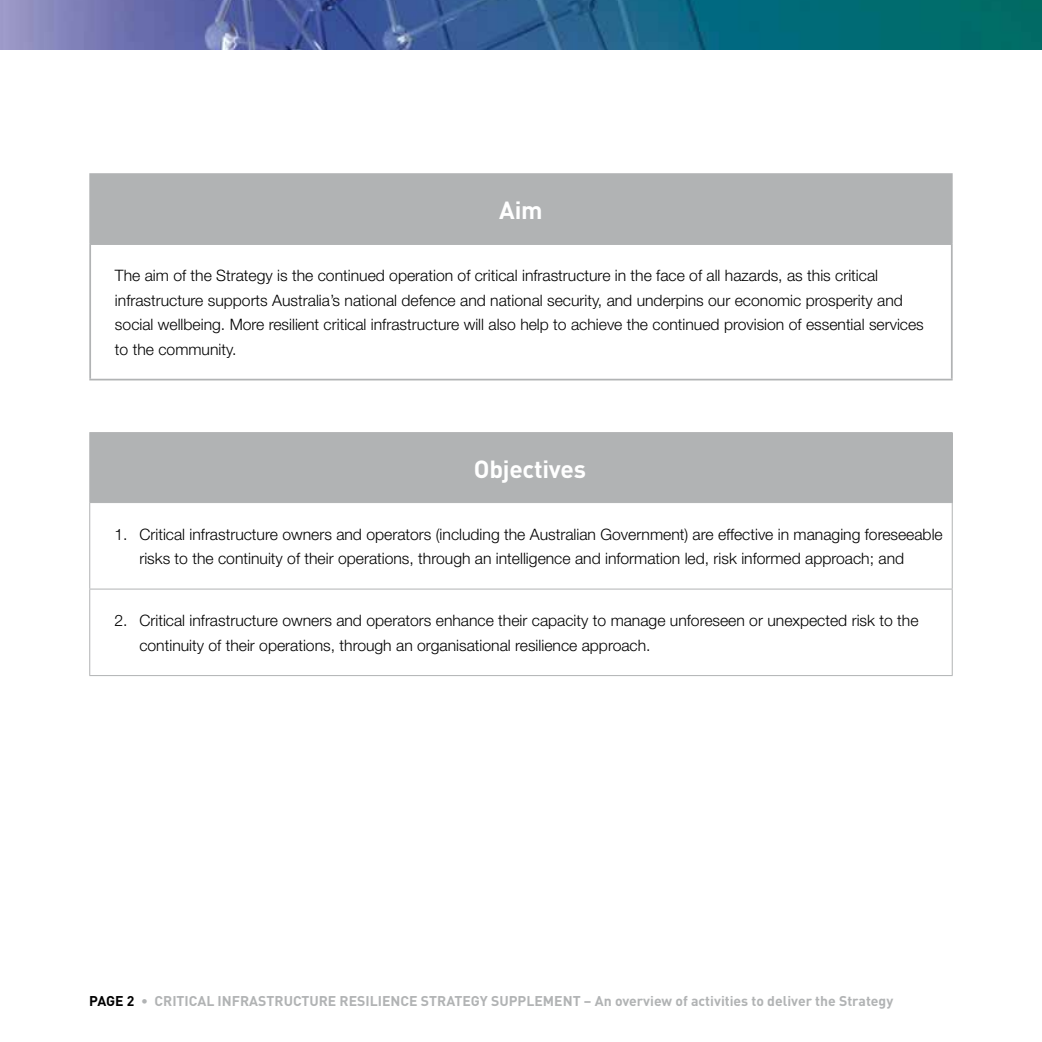
<style>
.page{position:relative;width:1042px;height:1042px;background:#fff}
.page>*{position:absolute;margin:0;border:0;box-sizing:border-box;transform-origin:0 0}
.t1{font:700 24.5px "DIN";letter-spacing:-.01em;color:#fff}
.t2{font:300 15.75px/24.5px "Helvetica Neue";color:#000}
.t3{font:700 14px "DIN";color:#b1b3b4}
.s1{color:#000}
</style>
<div class="page">
<img style="left:0;top:0;width:1041px;height:50px">
<hr style="left:1041px;top:0;width:1px;height:50px;background:#b1b3b4">
<div style="left:90px;top:174px;width:862px;height:70px;background:#b1b3b4"></div>
<hr style="left:89px;top:173px;width:863px;height:2px;background:#b1b3b4">
<hr style="left:89px;top:175px;width:2px;height:68px;background:#b1b3b4">
<hr style="left:89px;top:243px;width:863px;height:2px;background:#b1b3b4">
<hr style="left:89px;top:245px;width:2px;height:134px;background:#b1b3b4">
<hr style="left:951px;top:245px;width:1px;height:134px;background:#b1b3b4">
<hr style="left:89px;top:379px;width:863px;height:1px;background:#b1b3b4">
<div style="left:90px;top:432px;width:862px;height:70px;background:#b1b3b4"></div>
<svg style="left:90px;top:503px;width:862px;height:172px"></svg>
<hr style="left:89px;top:432px;width:863px;height:1px;background:#b1b3b4">
<hr style="left:89px;top:433px;width:1px;height:69px;background:#b1b3b4">
<hr style="left:952px;top:433px;width:1px;height:69px;background:#b1b3b4">
<hr style="left:89px;top:502px;width:863px;height:1px;background:#b1b3b4">
<hr style="left:89px;top:503px;width:1px;height:85px;background:#b1b3b4">
<hr style="left:952px;top:503px;width:1px;height:85px;background:#b1b3b4">
<hr style="left:89px;top:588px;width:863px;height:1px;background:#b1b3b4">
<hr style="left:89px;top:589px;width:1px;height:86px;background:#b1b3b4">
<hr style="left:952px;top:589px;width:1px;height:86px;background:#b1b3b4">
<hr style="left:89px;top:675px;width:863px;height:1px;background:#b1b3b4">
<h1 class="t1" style="left:499px;top:194px;width:45px">Aim</h1>
<p class="t2" style="left:115px;top:263px;width:810px">The aim of the Strategy is the continued operation of critical infrastructure in the face of all hazards, as this critical infrastructure supports Australia’s national defence and national security, and underpins our economic prosperity and social wellbeing. More resilient critical infrastructure will also help to achieve the continued provision of essential services to the community.</p>
<h1 class="t1" style="left:474px;top:453px;width:114px">Objectives</h1>
<p class="t2" style="left:139px;top:521px;width:805px;text-indent:-25px">1. Critical infrastructure owners and operators (including the Australian Government) are effective in managing foreseeable risks to the continuity of their operations, through an intelligence and information led, risk informed approach; and</p>
<p class="t2" style="left:139px;top:608px;width:780px;text-indent:-25px">2. Critical infrastructure owners and operators enhance their capacity to manage unforeseen or unexpected risk to the continuity of their operations, through an organisational resilience approach.</p>
<p class="t3" style="left:89px;top:992px;width:805px"><span class="s1">PAGE 2</span> • CRITICAL INFRASTRUCTURE RESILIENCE STRATEGY SUPPLEMENT – An overview of activities to deliver the Strategy</p>
</div>
